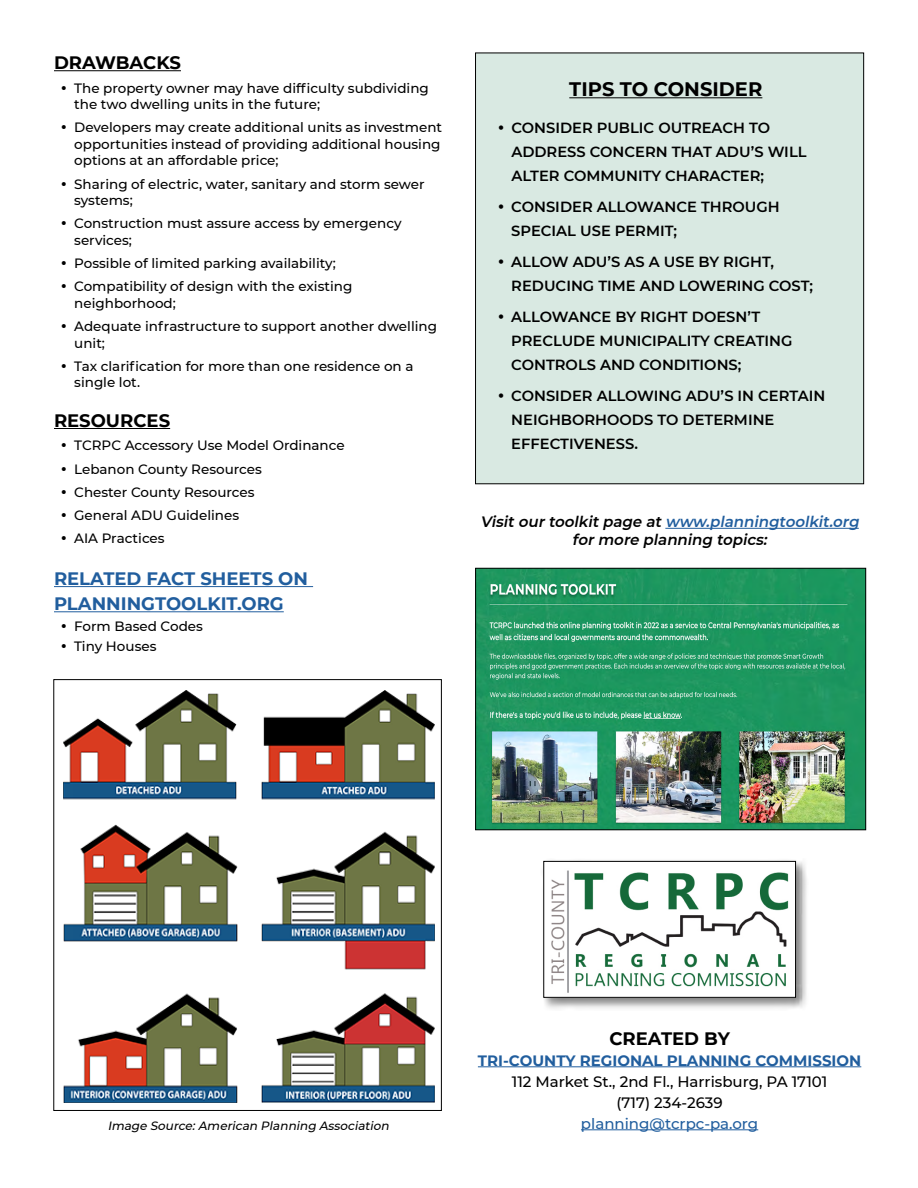
<style>
.page{position:relative;width:918px;height:1188px;background:#fff}
.page>*{position:absolute;margin:0;border:0;box-sizing:border-box;transform-origin:0 0}
.t1{font:700 19.5px "Montserrat";color:#000}
.t2{font:700 18px/25.2px "Montserrat";color:#215e9e}
.t3{font:700 18px "Montserrat";color:#000}
.t4{font:italic 600 15px/18px "Montserrat";color:#000;text-align:center}
.t5{font:500 15px/21px "Montserrat";color:#000;text-align:center}
.t6{font:700 15px "Montserrat";color:#215e9e}
.t7{font:500 15px "Montserrat";color:#215e9e}
.t8{font:600 14.7px/24px "Montserrat";color:#000}
.t9{font:500 13.5px/16.5px "Montserrat";color:#000}
.t10{font:italic 500 12px "Montserrat";color:#000}
.s1{color:#215e9e}
</style>
<div class="page">
<div style="left:476px;top:53px;width:388px;height:431px;background:#d9e9e2"></div>
<hr style="left:569px;top:97px;width:193px;height:1px;background:#000">
<img style="left:63px;top:690px;width:371px;height:412px">
<hr style="left:54px;top:70px;width:127px;height:1px;background:#000">
<hr style="left:54px;top:428px;width:116px;height:1px;background:#000">
<hr style="left:54px;top:586px;width:259px;height:1px;background:#215e9e">
<hr style="left:54px;top:611px;width:230px;height:1px;background:#215e9e">
<hr style="left:478px;top:1066px;width:383px;height:1px;background:#215e9e">
<hr style="left:581px;top:1129px;width:177px;height:1px;background:#215e9e">
<div style="left:540px;top:858px;width:269px;height:153px;background:#000;opacity:.5"></div>
<img style="left:545px;top:863px;width:249px;height:133px">
<div style="left:543px;top:861px;width:253px;height:137px;border:1px solid #000"></div>
<img style="left:477px;top:570px;width:387px;height:258px">
<div style="left:475px;top:568px;width:391px;height:262px;border:1px solid #000"></div>
<hr style="left:665px;top:528px;width:194px;height:1px;background:#215e9e">
<h2 class="t3" style="left:54px;top:50px;width:128px">DRAWBACKS</h2>
<p class="t9" style="left:74px;top:79px;width:356px;text-indent:-14px">• The property owner may have difficulty subdividing the two dwelling units in the future;</p>
<p class="t9" style="left:74px;top:119px;width:369px;text-indent:-14px">• Developers may create additional units as investment opportunities instead of providing additional housing options at an affordable price;</p>
<p class="t9" style="left:74px;top:175px;width:352px;text-indent:-14px">• Sharing of electric, water, sanitary and storm sewer systems;</p>
<p class="t9" style="left:74px;top:215px;width:329px;text-indent:-14px">• Construction must assure access by emergency services;</p>
<p class="t9" style="left:61px;top:255px;width:277px">• Possible of limited parking availability;</p>
<p class="t9" style="left:74px;top:278px;width:280px;text-indent:-14px">• Compatibility of design with the existing neighborhood;</p>
<p class="t9" style="left:74px;top:318px;width:364px;text-indent:-14px">• Adequate infrastructure to support another dwelling unit;</p>
<p class="t9" style="left:74px;top:357px;width:341px;text-indent:-14px">• Tax clarification for more than one residence on a single lot.</p>
<h2 class="t3" style="left:54px;top:408px;width:118px">RESOURCES</h2>
<p class="t9" style="left:61px;top:437px;width:286px">• TCRPC Accessory Use Model Ordinance</p>
<p class="t9" style="left:61px;top:460px;width:203px">• Lebanon County Resources</p>
<p class="t9" style="left:61px;top:483px;width:195px">• Chester County Resources</p>
<p class="t9" style="left:61px;top:507px;width:180px">• General ADU Guidelines</p>
<p class="t9" style="left:61px;top:530px;width:105px">• AIA Practices</p>
<h2 class="t2" style="left:54px;top:565px;width:256px">RELATED FACT SHEETS ON<br>PLANNINGTOOLKIT.ORG</h2>
<p class="t9" style="left:61px;top:617px;width:144px">• Form Based Codes</p>
<p class="t9" style="left:61px;top:637px;width:97px">• Tiny Houses</p>
<h1 class="t1" style="left:569px;top:75px;width:195px">TIPS TO CONSIDER</h1>
<p class="t8" style="left:511px;top:116px;width:297px;text-indent:-13px">• CONSIDER PUBLIC OUTREACH TO<br>ADDRESS CONCERN THAT ADU’S WILL<br>ALTER COMMUNITY CHARACTER;</p>
<p class="t8" style="left:511px;top:194px;width:270px;text-indent:-13px">• CONSIDER ALLOWANCE THROUGH<br>SPECIAL USE PERMIT;</p>
<p class="t8" style="left:511px;top:249px;width:303px;text-indent:-13px">• ALLOW ADU’S AS A USE BY RIGHT,<br>REDUCING TIME AND LOWERING COST;</p>
<p class="t8" style="left:511px;top:304px;width:283px;text-indent:-13px">• ALLOWANCE BY RIGHT DOESN’T<br>PRECLUDE MUNICIPALITY CREATING<br>CONTROLS AND CONDITIONS;</p>
<p class="t8" style="left:511px;top:383px;width:316px;text-indent:-13px">• CONSIDER ALLOWING ADU’S IN CERTAIN<br>NEIGHBORHOODS TO DETERMINE<br>EFFECTIVENESS.</p>
<p class="t4" style="left:480px;top:512px;width:383px">Visitourtoolkitpage at<span class="s1">www.planningtoolkit.org </span>formore planning topics:</p>
<h2 class="t3" style="left:609px;top:1025px;width:122px">CREATED BY</h2>
<p class="t6" style="left:478px;top:1050px;width:385px">TRI-COUNTY REGIONAL PLANNING COMMISSION</p>
<p class="t5" style="left:512px;top:1070px;width:317px">112 Market St., 2nd Fl., Harrisburg, PA 17101 (717) 234-2639</p>
<p class="t10" style="left:108px;top:1118px;width:286px">Image Source:American Planning Association</p>
<p class="t7" style="left:581px;top:1113px;width:179px">planning@tcrpc-pa.org</p>
</div>
